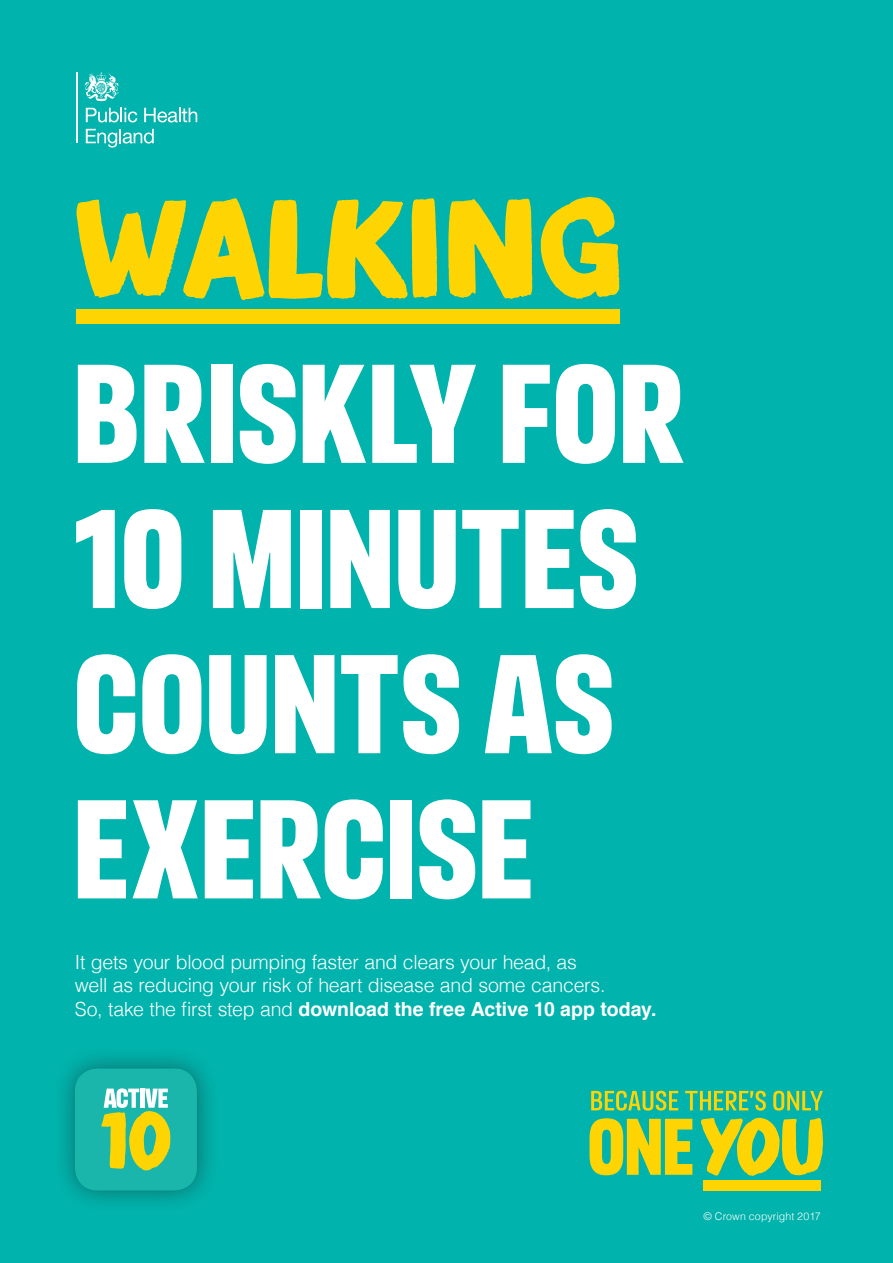
<style>
.page{position:relative;width:893px;height:1263px;background:#00b3ac}
.page>*{position:absolute;margin:0;border:0;box-sizing:border-box;transform-origin:0 0}
.t1{font:700 120.9px/145.2px "ONEYOUSANS";letter-spacing:-.015em;color:#fff}
.t2{font:700 120.9px "ONEYOUSCRIPT";letter-spacing:-.01em;color:#fed503}
.t3{font:300 19.5px/23.4px "Helvetica";letter-spacing:-.015em;color:#fff}
.t4{font:300 10.65px "Helvetica";letter-spacing:.005em;color:#fff}
.s1{font-weight:700}
</style>
<div class="page">
<hr style="left:76px;top:72px;width:1px;height:71px;background:#fff">
<svg style="left:84px;top:72px;width:35px;height:29px"></svg>
<svg style="left:86px;top:108px;width:51px;height:14px"></svg>
<svg style="left:144px;top:108px;width:53px;height:14px"></svg>
<svg style="left:86px;top:129px;width:68px;height:19px"></svg>
<div style="left:53px;top:1046px;width:166px;height:167px;background:#231f20;opacity:.5"></div>
<svg style="left:75px;top:1068px;width:122px;height:122px;background:#4dbe92"></svg>
<div style="left:76px;top:310px;width:544px;height:14px;background:#fed503"></div>
<svg style="left:701px;top:1118px;width:122px;height:58px"></svg>
<svg style="left:590px;top:1118px;width:102px;height:57px"></svg>
<div style="left:703px;top:1180px;width:118px;height:11px;background:#fed503"></div>
<svg style="left:591px;top:1091px;width:87px;height:19px"></svg>
<svg style="left:685px;top:1091px;width:81px;height:19px"></svg>
<svg style="left:773px;top:1091px;width:50px;height:19px"></svg>
<h1 class="t2" style="left:72px;top:182px;width:553px">Walking</h1>
<h1 class="t1" style="left:72px;top:350px;width:613px">BRISKLY FOR<br>10 MINUTES<br>COUNTS AS<br>EXERCISE</h1>
<p class="t3" style="left:75px;top:949px;width:583px">It gets your blood pumping faster and clears your head, as<br>well as reducing your risk of heart disease and some cancers.<br>So, take the first step and <span class="s1">download the free Active 10 app today.</span></p>
<p class="t4" style="left:703px;top:1207px;width:119px">© Crown copyright 2017</p>
</div>
